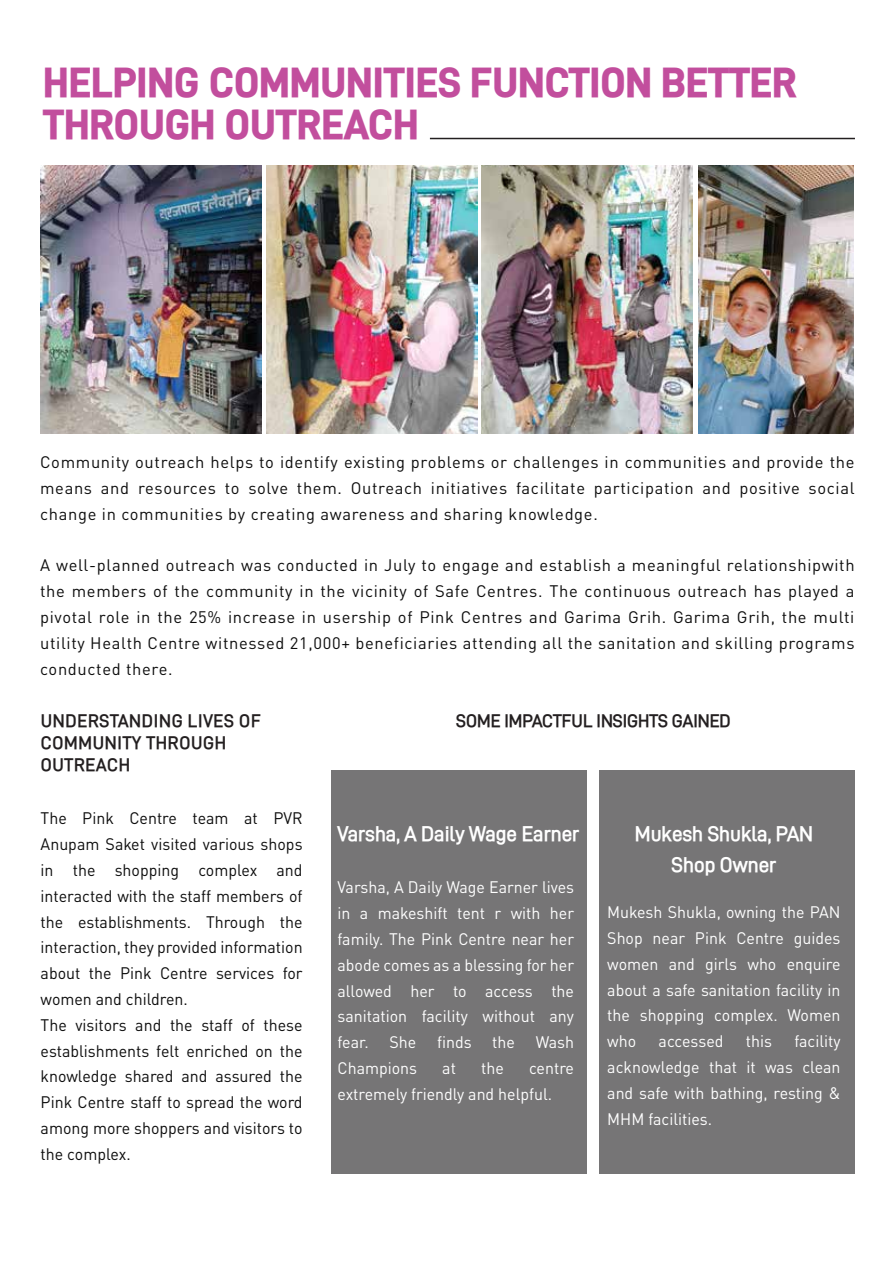
<style>
.page{position:relative;width:893px;height:1263px;background:#fff}
.page>*{position:absolute;margin:0;border:0;box-sizing:border-box;transform-origin:0 0}
.t1{font:42px/42px "D DIN PRO Heavy";color:#c24e9d}
.t2{font:700 21px/31.8px "D DIN PRO Semi";color:#fff;text-align:center}
.t3{font:700 18px/21.6px "D DIN PRO Semi";letter-spacing:.04em;color:#231f20}
.t4{font:700 18px "D DIN PRO Semi";color:#231f20}
.t5{font:16.5px/25.8px "DIN Pro";color:#0d0d0d;text-align:justify}
.t6{font:16.5px/25.8px "DIN Pro";color:#fff;text-align:justify}
</style>
<div class="page">
<hr style="left:430px;top:138px;width:425px;height:1px;background:#231f20">
<div style="left:332px;top:771px;width:255px;height:403px;background:#767576"></div>
<div style="left:599px;top:771px;width:255px;height:403px;background:#767576"></div>
<img style="left:40px;top:165px;width:221px;height:268px">
<img style="left:481px;top:165px;width:211px;height:268px">
<img style="left:266px;top:165px;width:212px;height:268px">
<img style="left:699px;top:165px;width:154px;height:268px">
<h1 class="t1" style="left:43px;top:60px;width:756px">HELPING COMMUNITIES FUNCTION BETTER<br>THROUGH OUTREACH</h1>
<p class="t5" style="left:40px;top:448px;width:816px">Community outreach helps to identify existing problems or challenges in communities and provide the means and resources to solve them. Outreach initiatives facilitate participation and positive social change in communities by creating awareness and sharing knowledge.</p>
<p class="t5" style="left:40px;top:551px;width:816px">A well-planned outreach was conducted in July to engage and establish a meaningful relationshipwith the members of the community in the vicinity of Safe Centres. The continuous outreach has played a pivotal role in the 25% increase in usership of Pink Centres and Garima Grih. Garima Grih, the multi utility Health Centre witnessed 21,000+ beneficiaries attending all the sanitation and skilling programs conducted there.</p>
<p class="t3" style="left:41px;top:710px;width:221px">UNDERSTANDING LIVES OF</p>
<p class="t4" style="left:456px;top:711px;width:276px">SOME IMPACTFUL INSIGHTS GAINED</p>
<p class="t3" style="left:41px;top:732px;width:187px">COMMUNITY THROUGH<br>OUTREACH</p>
<p class="t5" style="left:41px;top:804px;width:263px;text-align:left">The Pink Centre team at PVR<br>Anupam Saket visited various shops in the shopping complex and interacted with the staff members of the establishments. Through the interaction, they provided information about the Pink Centre services for women and children.<br>The visitors and the staff of these establishments felt enriched on the knowledge shared and assured the<br>Pink Centre staff to spread the word among more shoppers and visitors to the complex.</p>
<p class="t2" style="left:338px;top:817px;width:243px">Varsha, A Daily Wage Earner</p>
<p class="t2" style="left:635px;top:817px;width:180px">Mukesh Shukla, PAN<br>Shop Owner</p>
<p class="t6" style="left:338px;top:873px;width:238px">Varsha, A Daily Wage Earner lives in a makeshift tent r with her family. The Pink Centre near her abode comes as a blessing for her allowed her to access the sanitation facility without any fear.</p>
<p class="t6" style="left:390px;top:1028px;width:28px">She</p>
<p class="t6" style="left:437px;top:1028px;width:36px">finds</p>
<p class="t6" style="left:492px;top:1028px;width:24px">the</p>
<p class="t6" style="left:536px;top:1028px;width:40px">Wash</p>
<p class="t6" style="left:338px;top:1053px;width:81px">Champions</p>
<p class="t6" style="left:442px;top:1053px;width:15px">at</p>
<p class="t6" style="left:481px;top:1053px;width:24px">the</p>
<p class="t6" style="left:338px;top:1053px;width:238px;text-indent:192px">centre extremely friendly and helpful.</p>
<p class="t6" style="left:607px;top:898px;width:235px">Mukesh Shukla, owning the PAN Shop near Pink Centre guides women and girls who enquire about a safe sanitation facility in the shopping complex. Women who</p>
<p class="t6" style="left:607px;top:1027px;width:235px;text-indent:187px">facility acknowledge that it was clean and safe with bathing, resting &amp; MHM facilities.</p>
<p class="t6" style="left:659px;top:1027px;width:66px">accessed</p>
<p class="t6" style="left:746px;top:1027px;width:28px">this</p>
</div>
